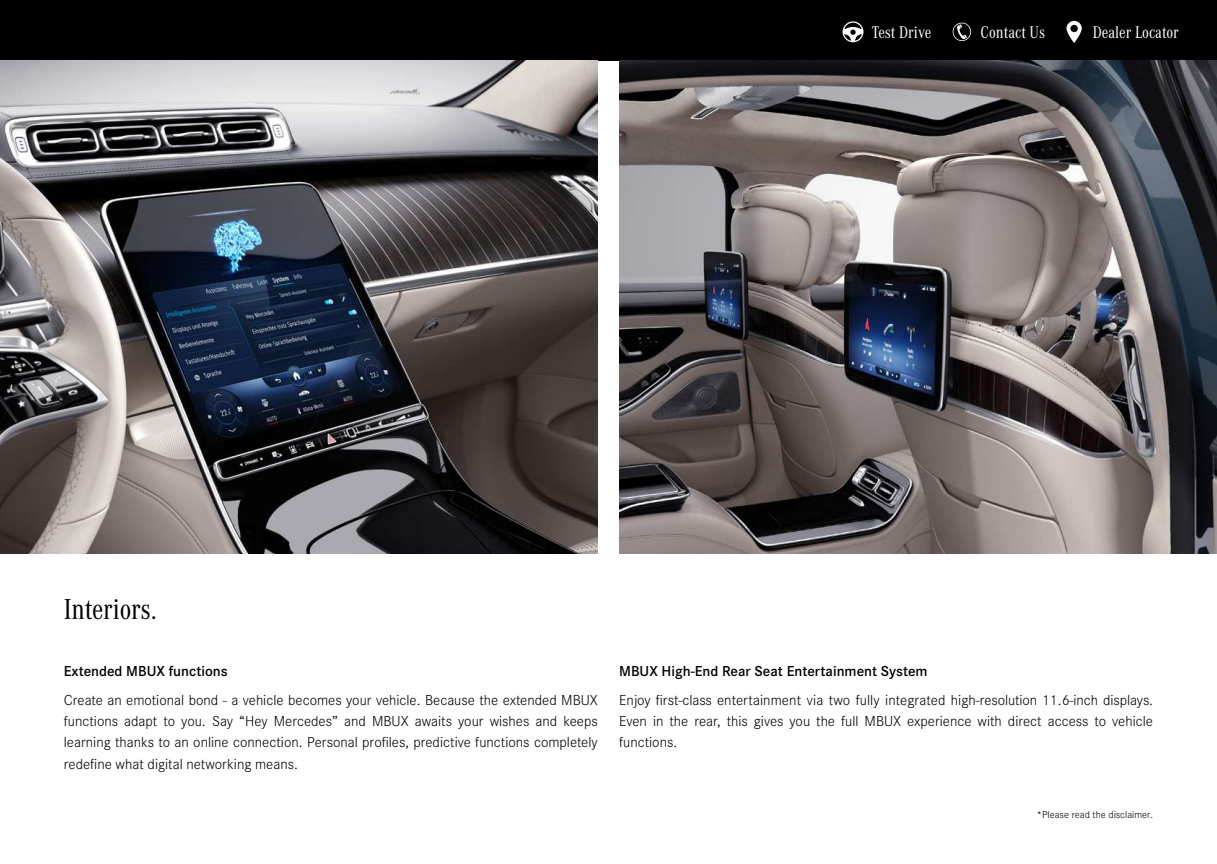
<style>
.page{position:relative;width:1217px;height:864px;background:#fff}
.page>*{position:absolute;margin:0;border:0;box-sizing:border-box;transform-origin:0 0}
.t1{font:30px "Corporate A Con";letter-spacing:-.005em;color:#000}
.t2{font:17.55px "Corporate A Con";color:#fff}
.t3{font:300 15px/21px "Corporate S";color:#000;text-align:justify}
.t4{font:600 15px "Corporate S";color:#000}
.t5{font:300 10.5px "Corporate S";color:#000}
</style>
<div class="page">
<div style="left:0;top:0;width:1216px;height:61px;background:#000"></div>
<svg style="left:842px;top:21px;width:21px;height:21px"></svg>
<svg style="left:1066px;top:21px;width:15px;height:22px"></svg>
<svg style="left:952px;top:22px;width:19px;height:19px"></svg>
<img style="left:619px;top:61px;width:597px;height:492px">
<img style="left:0;top:61px;width:597px;height:492px">
<p class="t2" style="left:871px;top:23px;width:61px">Test Drive</p>
<p class="t2" style="left:980px;top:23px;width:66px">Contact Us</p>
<p class="t2" style="left:1092px;top:23px;width:87px">Dealer Locator</p>
<h1 class="t1" style="left:64px;top:592px;width:94px">Interiors.</h1>
<p class="t4" style="left:64px;top:662px;width:165px">Extended MBUX functions</p>
<p class="t3" style="left:64px;top:689px;width:535px">Create an emotional bond - a vehicle becomes your vehicle. Because the extended MBUX functions adapt to you. Say “Hey Mercedes” and MBUX awaits your wishes and keeps learning thanks to an online connection. Personal profiles, predictive functions completely redefine what digital networking means.</p>
<p class="t4" style="left:619px;top:662px;width:310px">MBUX High-End Rear Seat Entertainment System</p>
<p class="t3" style="left:619px;top:689px;width:535px">Enjoy first-class entertainment via two fully integrated high-resolution 11.6-inch displays.<br>Even in the rear, this gives you the full MBUX experience with direct access to vehicle functions.</p>
<p class="t5" style="left:1036px;top:808px;width:118px">*Please read the disclaimer.</p>
</div>
